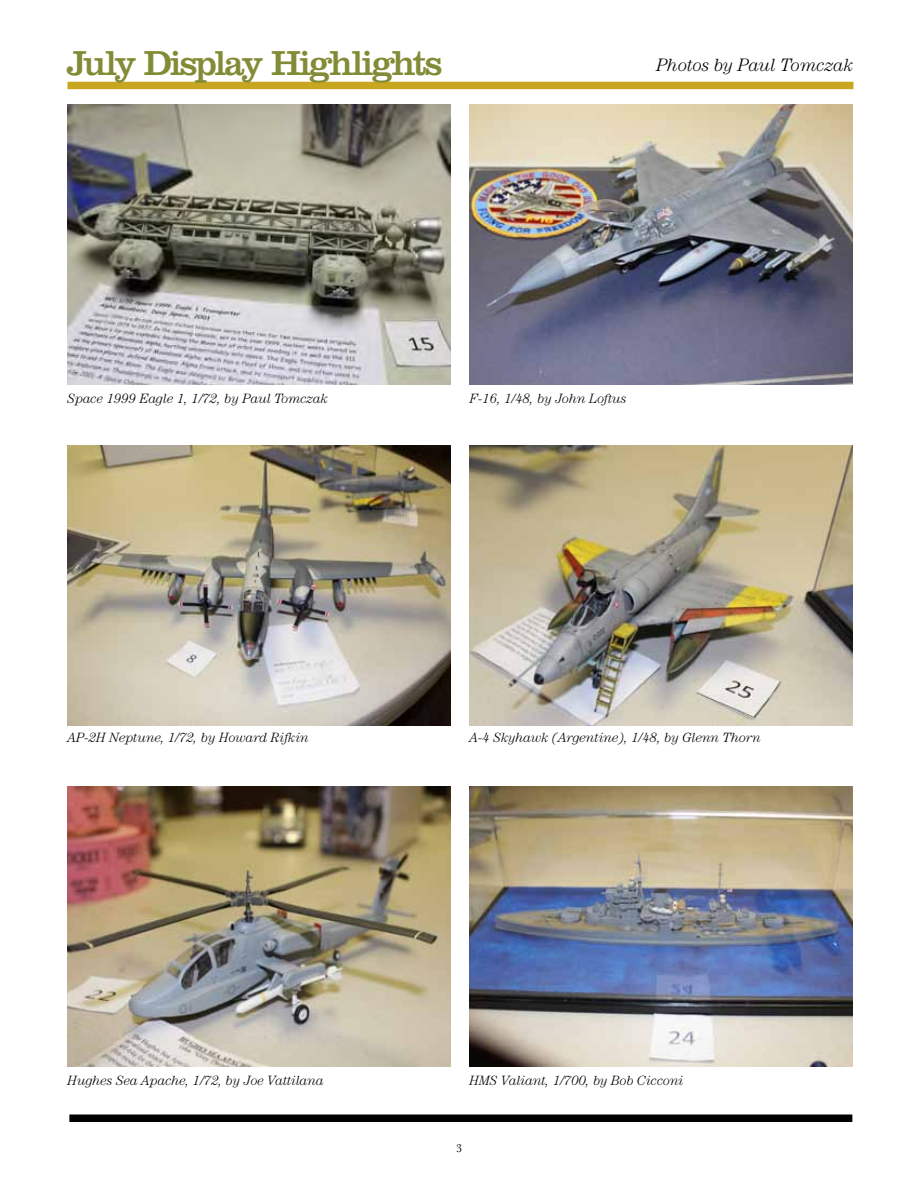
<style>
.page{position:relative;width:918px;height:1188px;background:#fff}
.page>*{position:absolute;margin:0;border:0;box-sizing:border-box;transform-origin:0 0}
.t1{font:36px "Clarendon";letter-spacing:-.06em;color:#828c36}
.t2{font:italic 300 18px "Century";letter-spacing:-.01em;color:#000}
.t3{font:italic 300 13.5px "Century";letter-spacing:-.01em;color:#000}
.t4{font:12px "Baskerville";color:#000}
</style>
<div class="page">
<div style="left:69px;top:1114px;width:783px;height:8px;background:#000"></div>
<div style="left:68px;top:82px;width:786px;height:7px;background:#c8a620"></div>
<img style="left:469px;top:105px;width:384px;height:279px">
<img style="left:68px;top:105px;width:383px;height:279px">
<img style="left:469px;top:446px;width:384px;height:279px">
<img style="left:469px;top:787px;width:384px;height:279px">
<img style="left:67px;top:446px;width:384px;height:279px">
<img style="left:67px;top:787px;width:384px;height:279px">
<h1 class="t1" style="left:67px;top:42px;width:377px">July Display Highlights</h1>
<h2 class="t2" style="left:656px;top:54px;width:199px">Photos by Paul Tomczak</h2>
<p class="t3" style="left:68px;top:391px;width:262px">Space 1999 Eagle 1, 1/72, by Paul Tomczak</p>
<p class="t3" style="left:470px;top:391px;width:158px">F-16, 1/48, by John Loftus</p>
<p class="t3" style="left:68px;top:730px;width:243px">AP-2H Neptune, 1/72, by Howard Rifkin</p>
<p class="t3" style="left:68px;top:1073px;width:258px">Hughes Sea Apache, 1/72, by Joe Vattilana</p>
<p class="t3" style="left:470px;top:730px;width:293px">A-4 Skyhawk (Argentine), 1/48, by Glenn Thorn</p>
<p class="t3" style="left:470px;top:1073px;width:216px">HMS Valiant, 1/700, by Bob Cicconi</p>
<p class="t4" style="left:456px;top:1141px;width:7px">3</p>
</div>
